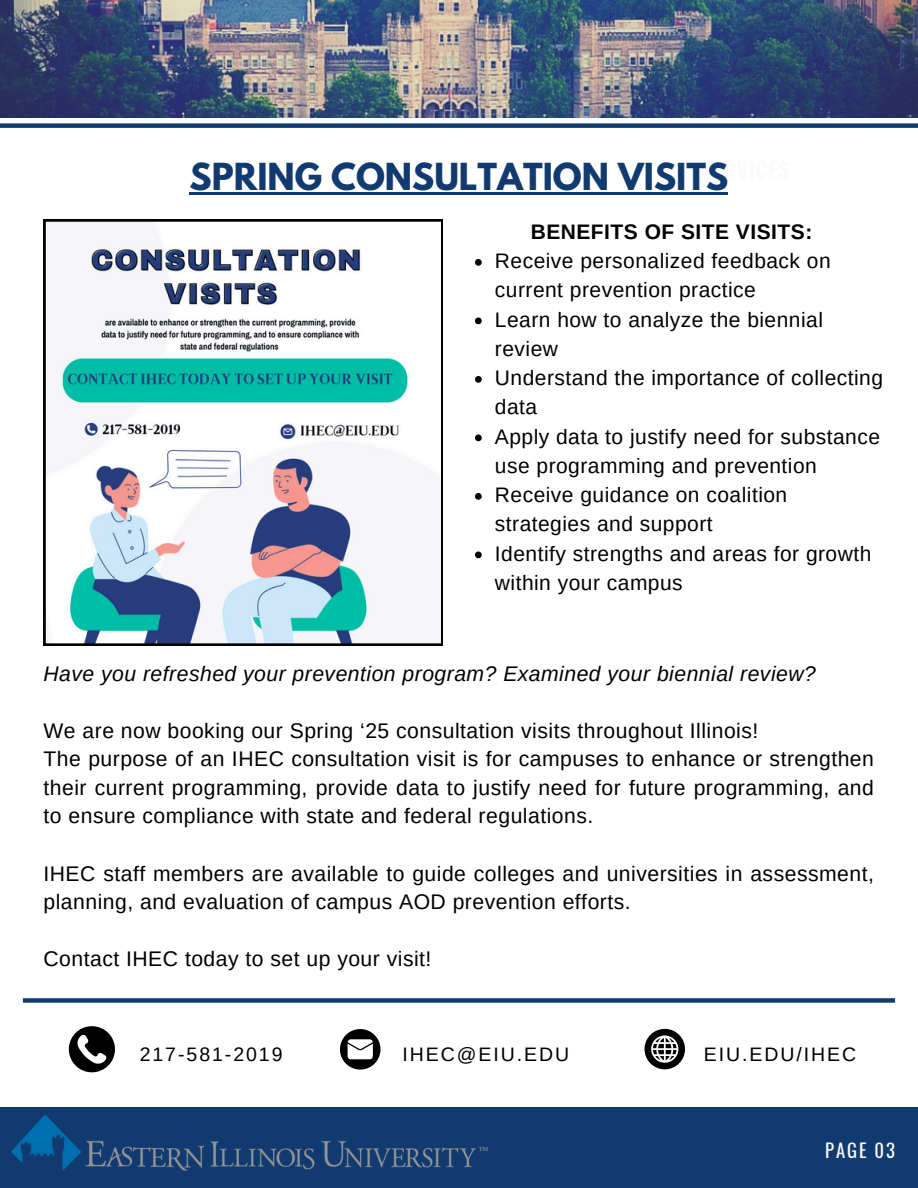
<style>
.page{position:relative;width:918px;height:1188px;background:#fff}
.page>*{position:absolute;margin:0;border:0;box-sizing:border-box;transform-origin:0 0}
.t1{font:700 33px "League Spartan";color:#113b70}
.t2{font:21.15px/28.5px "Arimo";letter-spacing:.025em;color:#000}
.t3{font:italic 21.15px "Arimo";letter-spacing:.025em;color:#000}
.t4{font:21px/29.2px "Arimo";letter-spacing:.025em;color:#000}
.t5{font:700 21px "Arimo";letter-spacing:.025em;color:#000}
.t6{font:19.5px "Arimo";letter-spacing:.1em;color:#000}
.t7{font:18.75px "Oswald";letter-spacing:.1em;color:#fafafa}
</style>
<div class="page">
<div style="left:0;top:1107px;width:918px;height:81px;background:#113b70"></div>
<img style="left:0;top:0;width:918px;height:117px">
<div style="left:0;top:123px;width:918px;height:5px;background:#113b70"></div>
<img style="left:12px;top:1115px;width:476px;height:55px">
<div style="left:23px;top:998px;width:872px;height:5px;background:#113b70"></div>
<svg style="left:44px;top:219px;width:399px;height:427px"></svg>
<svg style="left:69px;top:1026px;width:46px;height:46px"></svg>
<svg style="left:340px;top:1029px;width:40px;height:41px"></svg>
<svg style="left:645px;top:1029px;width:40px;height:40px"></svg>
<hr style="left:190px;top:192px;width:538px;height:3px;background:#113b70">
<svg style="left:475px;top:259px;width:7px;height:7px"></svg>
<svg style="left:475px;top:318px;width:7px;height:6px"></svg>
<svg style="left:475px;top:376px;width:7px;height:7px"></svg>
<svg style="left:475px;top:435px;width:7px;height:6px"></svg>
<svg style="left:475px;top:493px;width:7px;height:7px"></svg>
<svg style="left:475px;top:552px;width:7px;height:6px"></svg>
<h2 class="t1" style="left:190px;top:160px;width:540px">SPRING CONSULTATION VISITS</h2>
<p class="t5" style="left:531px;top:220px;width:283px">BENEFITS OF SITE VISITS:</p>
<p class="t4" style="left:495px;top:246px;width:337px">Receive personalized feedback on current prevention practice</p>
<p class="t4" style="left:495px;top:305px;width:330px">Learn how to analyze the biennial review</p>
<p class="t4" style="left:495px;top:363px;width:390px">Understand the importance of collecting data</p>
<h3 class="t4" style="left:495px;top:422px;width:387px">Apply data to justify need for substance use programming and prevention</h3>
<h3 class="t4" style="left:495px;top:480px;width:294px">Receive guidance on coalition strategies and support</h3>
<h3 class="t4" style="left:495px;top:539px;width:378px">Identify strengths and areas for growth within your campus</h3>
<h1 class="t3" style="left:44px;top:661px;width:774px">Have you refreshed your prevention program? Examined your biennial review?</h1>
<p class="t2" style="left:44px;top:716px;width:832px">We are now booking our Spring ‘25 consultation visits throughout Illinois!<br>The purpose of an IHEC consultation visit is for campuses to enhance or strengthen their current programming, provide data to justify need for future programming, and to ensure compliance with state and federal regulations.</p>
<h2 class="t2" style="left:44px;top:859px;width:832px">IHEC staff members are available to guide colleges and universities in assessment, planning, and evaluation of campus AOD prevention efforts.</h2>
<p class="t2" style="left:44px;top:945px;width:389px">Contact IHEC today to set up your visit!</p>
<p class="t6" style="left:140px;top:1044px;width:144px">217-581-2019</p>
<p class="t6" style="left:402px;top:1044px;width:168px">IHEC@EIU.EDU</p>
<p class="t6" style="left:704px;top:1044px;width:154px">EIU.EDU/IHEC</p>
<p class="t7" style="left:825px;top:1135px;width:71px">PAGE 03</p>
</div>
